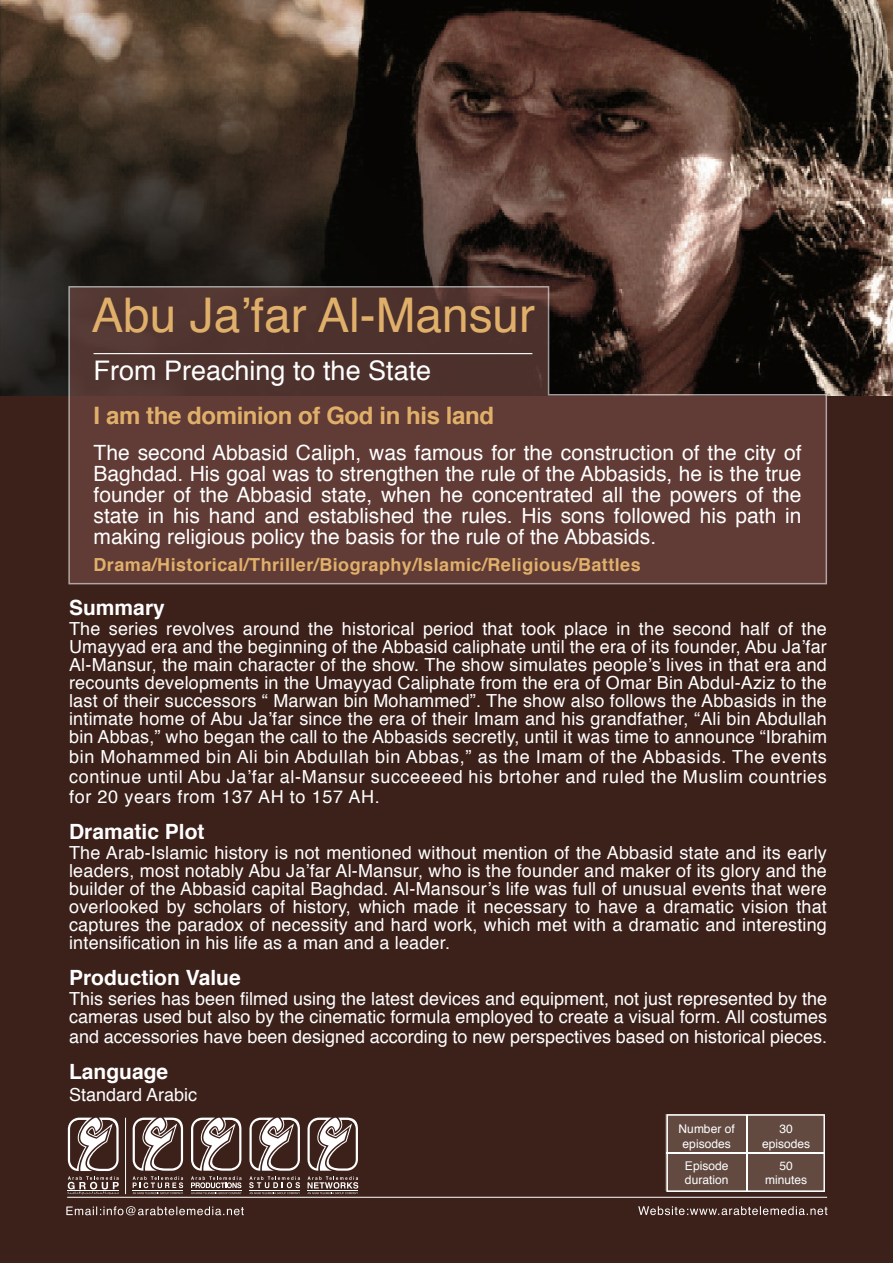
<style>
.page{position:relative;width:893px;height:1263px;background:#fff}
.page>*{position:absolute;margin:0;border:0;box-sizing:border-box;transform-origin:0 0}
.t1{font:47.85px "Helvetica";color:#e0b06b}
.t2{font:27px "Helvetica";color:#fff}
.t3{font:700 24px "Helvetica";letter-spacing:-.015em;color:#e0b06b}
.t4{font:21px/21px "Helvetica";color:#fff;text-align:justify}
.t5{font:700 21px "Helvetica";color:#fff}
.t6{font:18px/18px "Helvetica";letter-spacing:.01em;color:#fff}
.t7{font:700 18px "Helvetica";letter-spacing:.025em;color:#e0b06b}
.t8{font:12px/14.4px "Helvetica";color:#fff;text-align:center}
</style>
<div class="page">
<div style="left:0;top:288px;width:893px;height:975px;background:#3c201a"></div>
<img style="left:0;top:0;width:893px;height:395px">
<svg style="left:666px;top:1114px;width:159px;height:78px;background:#6c564d"></svg>
<hr style="left:667px;top:1152px;width:157px;height:2px;background:#fff">
<hr style="left:746px;top:1115px;width:1px;height:75px;background:#fff">
<svg style="left:68px;top:285px;width:760px;height:300px;background:#573731"></svg>
<hr style="left:94px;top:353px;width:438px;height:1px;background:#fff">
<svg style="left:638px;top:1206px;width:189px;height:9px"></svg>
<svg style="left:66px;top:1206px;width:178px;height:9px"></svg>
<hr style="left:67px;top:1197px;width:760px;height:1px;background:#fff">
<svg style="left:191px;top:1117px;width:50px;height:77px"></svg>
<hr style="left:191px;top:1190px;width:50px;height:1px;background:#fff">
<svg style="left:249px;top:1117px;width:51px;height:77px"></svg>
<hr style="left:249px;top:1190px;width:51px;height:1px;background:#fff">
<svg style="left:133px;top:1117px;width:50px;height:77px"></svg>
<hr style="left:133px;top:1190px;width:50px;height:1px;background:#fff">
<svg style="left:307px;top:1117px;width:51px;height:77px"></svg>
<svg style="left:68px;top:1117px;width:51px;height:77px"></svg>
<hr style="left:125px;top:1118px;width:1px;height:76px;background:#fff">
<h1 class="t1" style="left:91px;top:278px;width:445px">Abu Ja’far Al-Mansur</h1>
<h2 class="t2" style="left:94px;top:350px;width:339px">From Preaching to the State</h2>
<h3 class="t3" style="left:94px;top:396px;width:402px">I am the dominion of God in his land</h3>
<p class="t4" style="left:94px;top:443px;width:709px">The second Abbasid Caliph, was famous for the construction of the city of Baghdad. His goal was to strengthen the rule of the Abbasids, he is the true founder of the Abbasid state, when he concentrated all the powers of the state in his hand and established the rules. His sons followed his path in making religious policy the basis for the rule of the Abbasids.</p>
<p class="t7" style="left:94px;top:550px;width:549px">Drama/Historical/Thriller/Biography/Islamic/Religious/Battles</p>
<p class="t5" style="left:69px;top:590px;width:97px">Summary</p>
<p class="t6" style="left:740px;top:620px;width:31px">half</p>
<p class="t6" style="left:778px;top:620px;width:17px">of</p>
<p class="t6" style="left:69px;top:620px;width:759px">The<br>Umayyad era and the beginning of the Abbasid caliphate until the era of its founder, Abu Ja’far Al-Mansur, the main character of the show. The show simulates people s’ lives in that era and recounts developments in the Umayyad Caliphate from the era of Omar Bin Abdul-Aziz to the last of their successors “ Marwan bin Mohammed .” The show also follows the Abbasids in the intimate home of Abu Ja’far since the era of their Imam and his grandfather “, Ali bin Abdullah bin Abbas,” who began the call to the Abbasids secretly, until it was time to announce “Ibrahim</p>
<p class="t6" style="left:69px;top:747px;width:759px;line-height:20px;text-align:justify">bin Mohammed bin Ali bin Abdullah bin Abbas,” as the Imam of the Abbasids. The events continue until Abu Ja’far al-Mansur succeeeed his brtoher and ruled the Muslim countries for 20 years from 137 AH to 157 AH.</p>
<p class="t5" style="left:69px;top:814px;width:137px">Dramatic Plot</p>
<p class="t6" style="left:69px;top:844px;width:759px;text-align:justify">The Arab-Islamic history is not mentioned without mention of the Abbasid state and its early leaders, most notably Abu Ja’far Al-Mansur, who is the founder and maker of its glory and the builder of the Abbasid capital Baghdad. Al-Mansour s’ life was full of unusual events that were overlooked by scholars of history, which made it necessary to have a dramatic vision that captures the paradox of necessity and hard work, which met with a dramatic and interesting intensification in his life as a man and a leader.</p>
<p class="t5" style="left:69px;top:961px;width:173px">Production Value</p>
<p class="t6" style="left:69px;top:990px;width:759px">This series has been filmed using the latest devices and equipment, not just represented by the cameras used but also by the cinematic formula employed to create a visual form. All costumes</p>
<p class="t6" style="left:69px;top:1028px;width:759px">and accessories have been designed according to new perspectives based on historical pieces.</p>
<p class="t5" style="left:69px;top:1055px;width:101px">Language</p>
<p class="t6" style="left:69px;top:1086px;width:130px">Standard Arabic</p>
<p class="t6" style="left:243px;top:620px;width:58px">around</p>
<p class="t6" style="left:308px;top:620px;width:27px">the</p>
<p class="t6" style="left:342px;top:620px;width:74px">historical</p>
<p class="t6" style="left:423px;top:620px;width:52px">period</p>
<p class="t6" style="left:482px;top:620px;width:32px">that</p>
<p class="t6" style="left:639px;top:620px;width:27px">the</p>
<p class="t6" style="left:673px;top:620px;width:60px">second</p>
<p class="t6" style="left:802px;top:620px;width:27px">the</p>
<p class="t6" style="left:109px;top:620px;width:50px">series</p>
<p class="t6" style="left:166px;top:620px;width:70px">revolves</p>
<p class="t6" style="left:521px;top:620px;width:36px">took</p>
<p class="t6" style="left:564px;top:620px;width:45px">place</p>
<p class="t6" style="left:616px;top:620px;width:16px">in</p>
<p class="t8" style="left:679px;top:1122px;width:58px">Number of episodes</p>
<p class="t8" style="left:762px;top:1122px;width:50px">30 episodes</p>
<p class="t8" style="left:685px;top:1159px;width:45px;text-align:left">Episode duration</p>
<p class="t8" style="left:765px;top:1159px;width:44px">50 minutes</p>
</div>
